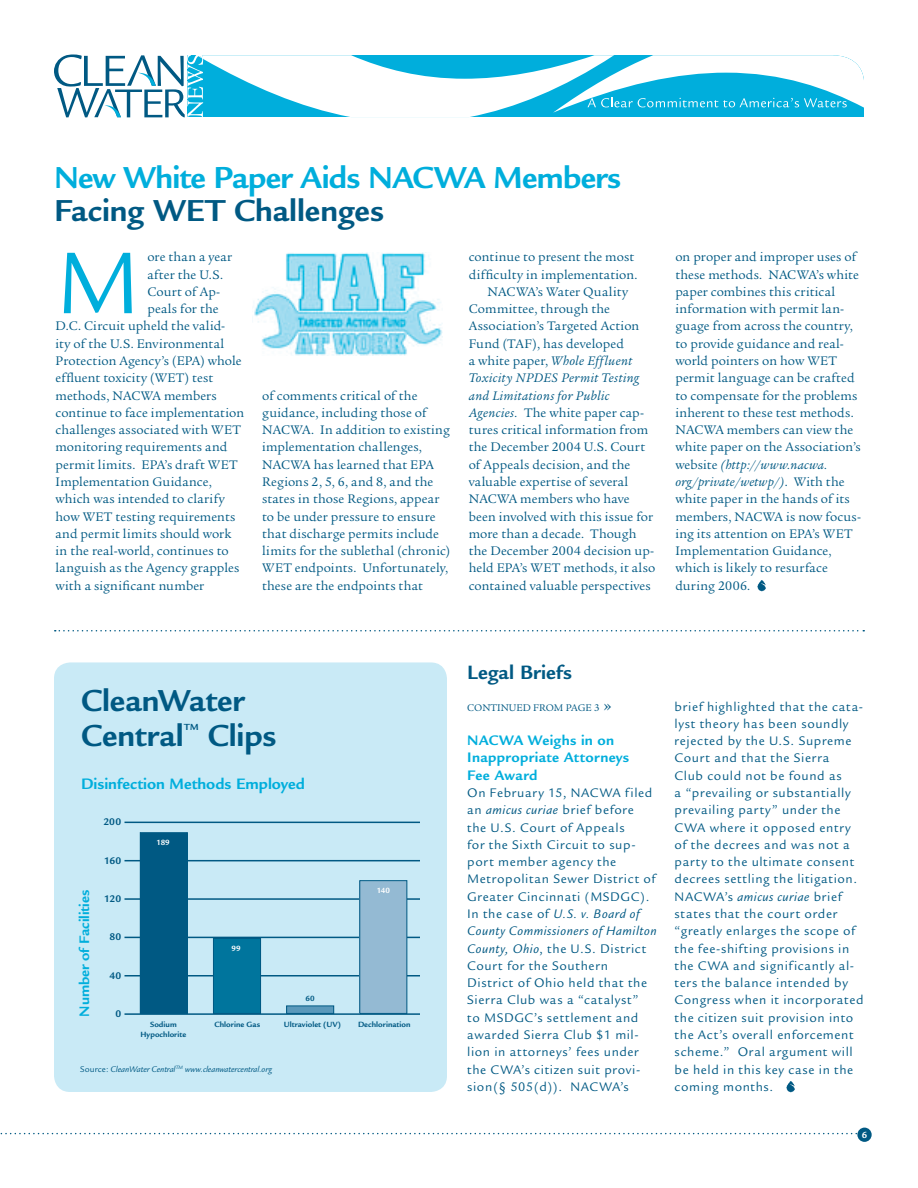
<style>
.page{position:relative;width:918px;height:1188px;background:#fff}
.page>*{position:absolute;margin:0;border:0;box-sizing:border-box;transform-origin:0 0}
.t1{font:95.25px "Legacy Sans";color:#00aedc}
.t2{font:700 33px/35.2px "Legacy Sans";letter-spacing:-.005em;color:#005983}
.t3{font:700 33px "Legacy Sans";letter-spacing:-.02em;color:#00aedc}
.t4{font:700 21px "Legacy Sans";letter-spacing:.005em;color:#005983}
.t5{font:700 16.35px "Legacy Sans";color:#00aedc}
.t6{font:700 15px/17.2px "Legacy Sans";letter-spacing:.02em;color:#00aedc}
.t7{font:700 15px "Legacy Sans";letter-spacing:-.01em;color:#00aedc}
.t8{font:13.5px/17.2px "Legacy Serif";letter-spacing:.01em;color:#005983}
.t9{font:13.5px/17.2px "Legacy Sans";letter-spacing:.05em;color:#005983}
.t10{font:italic 13.5px "Legacy Serif";letter-spacing:.03em;color:#005983}
.t11{font:10.5px "Legacy Serif";color:#005983}
.t12{font:700 10.5px "Legacy Sans";letter-spacing:.01em;color:#005983}
.t13{font:700 9.75px "Legacy Sans";color:#fff}
.t14{font:700 9.6px "Legacy Sans";color:#005983}
.t15{font:italic 9px "Legacy Sans";letter-spacing:-.005em;color:#005983}
.t16{font:700 8.25px/10.5px "Legacy Sans";letter-spacing:.005em;color:#005983;text-align:center}
.t17{font:700 8.25px "Legacy Sans";letter-spacing:-.01em;color:#fff}
.s1{font-style:normal}
.s2{font-style:italic}
.s3{font-size:18px}
</style>
<div class="page">
<div style="left:54px;top:662px;width:393px;height:430px;background:#c9eaf6;border-radius:16px"></div>
<hr style="left:124px;top:822px;width:296px;height:1px;background:#005983">
<hr style="left:124px;top:860px;width:296px;height:1px;background:#005983">
<hr style="left:124px;top:898px;width:296px;height:2px;background:#005983">
<hr style="left:124px;top:937px;width:296px;height:1px;background:#005983">
<hr style="left:124px;top:975px;width:296px;height:2px;background:#005983">
<hr style="left:124px;top:1013px;width:296px;height:2px;background:#005983">
<div style="left:287px;top:1006px;width:47px;height:7px;background:#5a99bb"></div>
<div style="left:286px;top:1006px;width:48px;height:8px;border:1px solid #005983"></div>
<div style="left:140px;top:833px;width:47px;height:180px;background:#005983"></div>
<div style="left:140px;top:832px;width:48px;height:182px;border:1px solid #005983"></div>
<div style="left:213px;top:938px;width:48px;height:75px;background:#00759d"></div>
<div style="left:213px;top:938px;width:48px;height:76px;border:1px solid #005983"></div>
<div style="left:360px;top:881px;width:47px;height:132px;background:#94bad3"></div>
<div style="left:359px;top:880px;width:48px;height:134px;border:1px solid #005983"></div>
<svg style="left:757px;top:580px;width:9px;height:11px"></svg>
<svg style="left:0;top:1133px;width:857px;height:1px"></svg>
<div style="left:857px;top:1128px;width:15px;height:14px;background:#005983;border-radius:50%"></div>
<svg style="left:55px;top:630px;width:809px;height:2px"></svg>
<img style="left:253px;top:252px;width:189px;height:103px">
<svg style="left:786px;top:1081px;width:9px;height:11px"></svg>
<svg style="left:54px;top:54px;width:810px;height:64px"></svg>
<h2 class="t3" style="left:54px;top:165px;width:569px">New White Paper Aids NACWA Members</h2>
<h2 class="t2" style="left:54px;top:196px;width:332px">Facing WET Challenges</h2>
<h1 class="t1" style="left:56px;top:247px;width:86px">M</h1>
<p class="t8" style="left:147px;top:250px;width:86px">ore than a year</p>
<p class="t8" style="left:469px;top:250px;width:167px">continue to present the most</p>
<p class="t8" style="left:469px;top:267px;width:170px">difficulty in implementation.</p>
<p class="t8" style="left:488px;top:284px;width:142px">NACWA’s Water Quality</p>
<p class="t8" style="left:469px;top:302px;width:143px">Committee, through the</p>
<p class="t8" style="left:469px;top:319px;width:172px">Association’s Targeted Action</p>
<p class="t8" style="left:469px;top:336px;width:157px">Fund (TAF), has developed</p>
<p class="t10" style="left:469px;top:355px;width:165px"><span class="s1">a white paper,</span> Whole Effluent</p>
<p class="t10" style="left:469px;top:373px;width:172px">Toxicity NPDES Permit Testing</p>
<p class="t10" style="left:469px;top:390px;width:142px">and Limitations for Public</p>
<p class="t8" style="left:469px;top:405px;width:177px"><span class="s2">Agencies.</span> The white paper cap-</p>
<p class="t8" style="left:469px;top:423px;width:181px">tures critical information from</p>
<p class="t8" style="left:469px;top:440px;width:178px">the December 2004 U.S. Court</p>
<p class="t8" style="left:469px;top:457px;width:163px">of Appeals decision, and the</p>
<p class="t8" style="left:469px;top:474px;width:161px">valuable expertise of several</p>
<p class="t8" style="left:469px;top:492px;width:162px">NACWA members who have</p>
<p class="t8" style="left:469px;top:509px;width:186px">been involved with this issue for</p>
<p class="t8" style="left:469px;top:526px;width:169px">more than a decade. Though</p>
<p class="t8" style="left:469px;top:544px;width:187px">the December 2004 decision up-</p>
<p class="t8" style="left:469px;top:561px;width:188px">held EPA’s WET methods, it also</p>
<p class="t8" style="left:469px;top:578px;width:184px">contained valuable perspectives</p>
<p class="t8" style="left:147px;top:267px;width:77px">after the U.S.</p>
<p class="t8" style="left:147px;top:284px;width:74px">Court of Ap-</p>
<p class="t8" style="left:147px;top:302px;width:73px">peals for the</p>
<p class="t8" style="left:55px;top:319px;width:171px">D.C. Circuit upheld the valid-</p>
<p class="t8" style="left:55px;top:336px;width:170px">ity of the U.S. Environmental</p>
<p class="t8" style="left:55px;top:353px;width:188px">Protection Agency’s (EPA) whole</p>
<p class="t8" style="left:55px;top:371px;width:159px">effluent toxicity (WET) test</p>
<p class="t8" style="left:55px;top:388px;width:163px">methods, NACWA members</p>
<p class="t8" style="left:55px;top:405px;width:190px">continue to face implementation</p>
<p class="t8" style="left:55px;top:423px;width:187px">challenges associated with WET</p>
<p class="t8" style="left:55px;top:440px;width:173px">monitoring requirements and</p>
<p class="t8" style="left:55px;top:457px;width:184px">permit limits. EPA’s draft WET</p>
<p class="t8" style="left:55px;top:474px;width:158px">Implementation Guidance,</p>
<p class="t8" style="left:55px;top:492px;width:171px">which was intended to clarify</p>
<p class="t8" style="left:55px;top:509px;width:181px">how WET testing requirements</p>
<p class="t8" style="left:55px;top:526px;width:178px">and permit limits should work</p>
<p class="t8" style="left:55px;top:544px;width:175px">in the real-world, continues to</p>
<p class="t8" style="left:55px;top:561px;width:185px">languish as the Agency grapples</p>
<p class="t8" style="left:55px;top:578px;width:150px">with a significant number</p>
<p class="t8" style="left:262px;top:388px;width:189px">of comments critical of the guidance, including those of<br>NACWA. In addition to existing implementation challenges,<br>NACWA has learned that EPA<br>Regions 2, 5, 6, and 8, and the states in those Regions, appear to be under pressure to ensure that discharge permits include limits for the sublethal (chronic)<br>WET endpoints. Unfortunately, these are the endpoints that</p>
<p class="t8" style="left:675px;top:250px;width:187px">on proper and improper uses of these methods. NACWA’s white paper combines this critical information with permit lan&shy;guage from across the country, to provide guidance and real&shy;world pointers on how WET permit language can be crafted to compensate for the problems inherent to these test methods.<br>NACWA members can view the white paper on the Association’s website <span class="s2">(http://www.nacwa. org/private/wetwp/)</span>. With the white paper in the hands of its members, NACWA is now focus&shy;ing its attention on EPA’s WET<br>Implementation Guidance, which is likely to resurface during 2006.</p>
<h2 class="t2" style="left:81px;top:686px;width:165px">CleanWater<br>Central</h2>
<p class="t14" style="left:184px;top:724px;width:16px">TM</p>
<h2 class="t2" style="left:208px;top:722px;width:70px">Clips</h2>
<p class="t5" style="left:81px;top:778px;width:225px">Disinfection Methods Employed</p>
<p class="t7" style="left:79px;top:1017px;width:128px;rotate:-90deg">Number of Facilities</p>
<p class="t12" style="left:103px;top:818px;width:19px">200</p>
<p class="t12" style="left:104px;top:856px;width:19px">160</p>
<p class="t12" style="left:104px;top:895px;width:19px">120</p>
<p class="t12" style="left:109px;top:933px;width:13px">80</p>
<p class="t12" style="left:109px;top:972px;width:13px">40</p>
<p class="t12" style="left:115px;top:1010px;width:7px">0</p>
<p class="t17" style="left:157px;top:839px;width:15px">189</p>
<p class="t17" style="left:232px;top:945px;width:11px">99</p>
<p class="t16" style="left:306px;top:994px;width:11px">60</p>
<p class="t17" style="left:377px;top:887px;width:15px">140</p>
<p class="t16" style="left:141px;top:1019px;width:47px">Sodium<br>Hypochlorite</p>
<p class="t16" style="left:215px;top:1019px;width:47px">Chlorine Gas</p>
<p class="t16" style="left:284px;top:1019px;width:59px">Ultraviolet (UV)</p>
<p class="t16" style="left:358px;top:1019px;width:54px">Dechlorination</p>
<p class="t15" style="left:80px;top:1065px;width:193px"><span class="s1">Source:</span> CleanWater Central<sup>TM</sup> www.cleanwatercentral.org</p>
<h3 class="t4" style="left:467px;top:665px;width:106px">Legal Briefs</h3>
<p class="t11" style="left:467px;top:703px;width:146px">CONTINUED FROM PAGE 3 <span class="s3">»</span></p>
<p class="t6" style="left:467px;top:733px;width:164px">NACWA Weighs in on<br>Inappropriate Attorneys<br>Fee Award</p>
<p class="t9" style="left:467px;top:786px;width:191px">On February 15, NACWA filed an <span class="s2">amicus curiae</span> brief before<br>the U.S. Court of Appeals<br>for the Sixth Circuit to sup&shy;port member agency the<br>Metropolitan Sewer District of<br>Greater Cincinnati (MSDGC).<br>In the case of <span class="s2">U.S. v. Board of<br>County Commissioners of Hamilton<br>County, Ohio</span>, the U.S. District<br>Court for the Southern<br>District of Ohio held that the<br>Sierra Club was a “catalyst”<br>to MSDGC’s settlement and awarded Sierra Club $1 mil&shy;lion in attorneys’ fees under the CWA’s citizen suit provi&shy;sion(§ 505(d)). NACWA’s</p>
<p class="t9" style="left:675px;top:699px;width:191px">brief highlighted that the cata&shy;lyst theory has been soundly rejected by the U.S. Supreme<br>Court and that the Sierra<br>Club could not be found as<br>a “prevailing or substantially prevailing party” under the<br>CWA where it opposed entry of the decrees and was not a party to the ultimate consent decrees settling the litigation.<br>NACWA’s <span class="s2">amicus curiae</span> brief states that the court order “greatly enlarges the scope of the fee-shifting provisions in the CWA and significantly al&shy;ters the balance intended by<br>Congress when it incorporated the citizen suit provision into the Act’s overall enforcement scheme.” Oral argument will be held in this key case in the coming months.</p>
<p class="t13" style="left:862px;top:1131px;width:7px">6</p>
</div>
